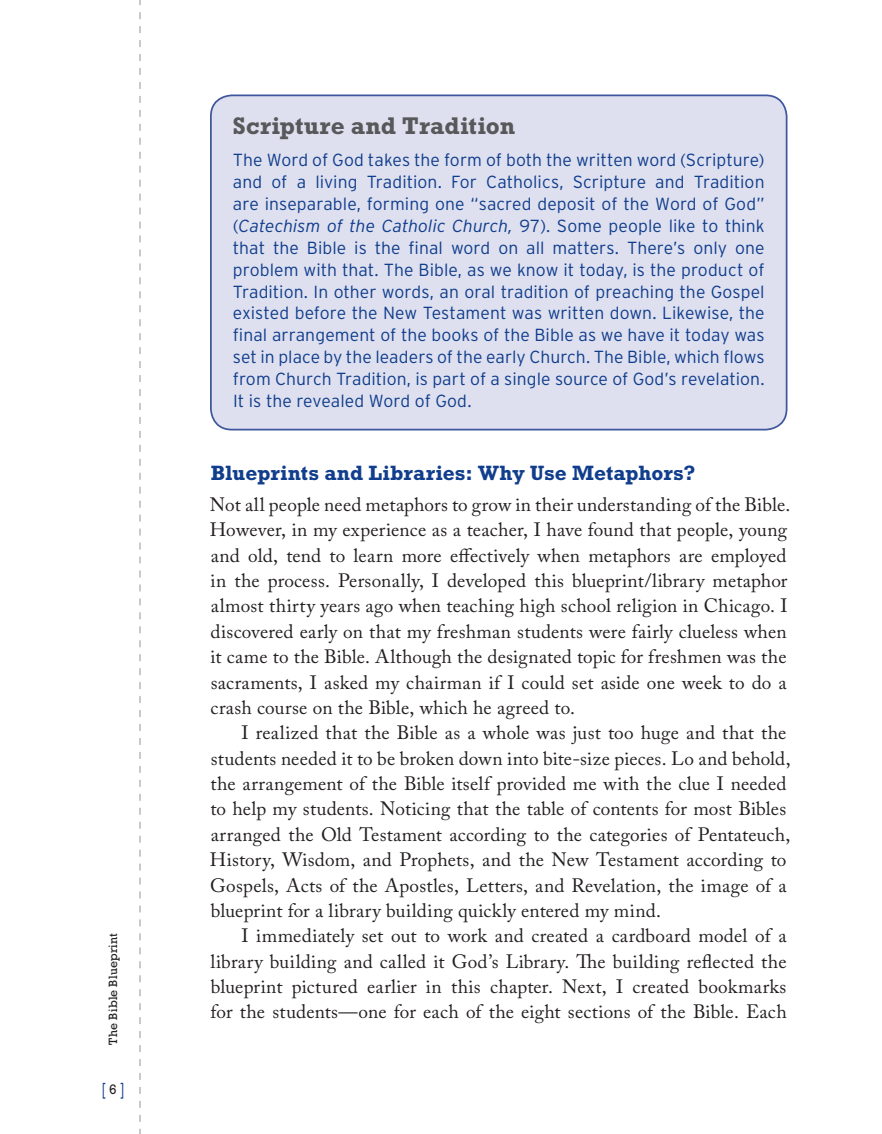
<style>
.page{position:relative;width:882px;height:1134px;background:#fff}
.page>*{position:absolute;margin:0;border:0;box-sizing:border-box;transform-origin:0 0}
.t1{font:700 24.5px "Rockwell Std";letter-spacing:.005em;color:#57585a}
.t2{font:700 21px "Rockwell Std";color:#103d8c}
.t3{font:19.25px/25.4px "Adobe Caslon Pro";letter-spacing:.01em;color:#231f20}
.t4{font:17.85px "Rockwell Std";color:#103d8c;scale:.59 1}
.t5{font:300 17.5px/21.9px "Interstate";letter-spacing:.005em;color:#103d8c}
.t6{font:12.25px "Rockwell Std";letter-spacing:.02em;color:#231f20}
.s1{font-size:14px;color:#231f20}
.s2{font-style:italic}
</style>
<div class="page">
<svg style="left:140px;top:0;width:1px;height:1134px"></svg>
<div style="left:211px;top:95px;width:576px;height:335px;background:#dee0ef;border-radius:21px"></div>
<div style="left:210px;top:94px;width:578px;height:336px;border:2px solid #40579d;border-radius:21px"></div>
<p class="t6" style="left:106px;top:1045px;width:113px;rotate:-90deg">The Bible Blueprint</p>
<p class="t4" style="left:102px;top:1079px;width:40px">[<span class="s1">6</span>]</p>
<p class="t1" style="left:233px;top:111px;width:284px">Scripture and Tradition</p>
<p class="t5" style="left:233px;top:149px;width:533px">The Word of God takes the form of both the written word (Scripture) and of a living Tradition. For Catholics, Scripture and Tradition are inseparable, forming one “sacred deposit of the Word of God” (<span class="s2">Catechism of the Catholic Church,</span> 97). Some people like to think that the Bible is the final word on all matters. There’s only one problem with that. The Bible, as we know it today, is the product of Tradition. In other words, an oral tradition of preaching the Gospel existed before the New Testament was written down. Likewise, the final arrangement of the books of the Bible as we have it today was set in place by the leaders of the early Church. The Bible, which flows from Church Tradition, is part of a single source of God’s revelation.<br>It is the revealed Word of God.</p>
<p class="t2" style="left:211px;top:461px;width:486px">Blueprints and Libraries: Why Use Metaphors?</p>
<p class="t3" style="left:210px;top:492px;width:582px">Not all people need metaphors to grow in their understanding of the Bible.<br>However, in my experience as a teacher, I have found that people, young and old, tend to learn more effectively when metaphors are employed in the process. Personally, I developed this blueprint/library metaphor almost thirty years ago when teaching high school religion in Chicago. I discovered early on that my freshman students were fairly clueless when it came to the Bible. Although the designated topic for freshmen was the sacraments, I asked my chairman if I could set aside one week to do a crash course on the Bible, which he agreed to.</p>
<p class="t3" style="left:210px;top:720px;width:582px;text-indent:32px">I realized that the Bible as a whole was just too huge and that the students needed it to be broken down into bite-size pieces. Lo and behold, the arrangement of the Bible itself provided me with the clue I needed to help my students. Noticing that the table of contents for most Bibles arranged the Old Testament according to the categories of Pentateuch, History, Wisdom, and Prophets, and the New Testament according to Gospels, Acts of the Apostles, Letters, and Revelation, the image of a blueprint for a library building quickly entered my mind.</p>
<p class="t3" style="left:211px;top:923px;width:578px;text-align:justify;text-indent:31px">I immediately set out to work and created a cardboard model of a library building and called it God’s Library. The building reflected the blueprint pictured earlier in this chapter. Next, I created bookmarks for the students—one for each of the eight sections of the Bible. Each</p>
</div>
